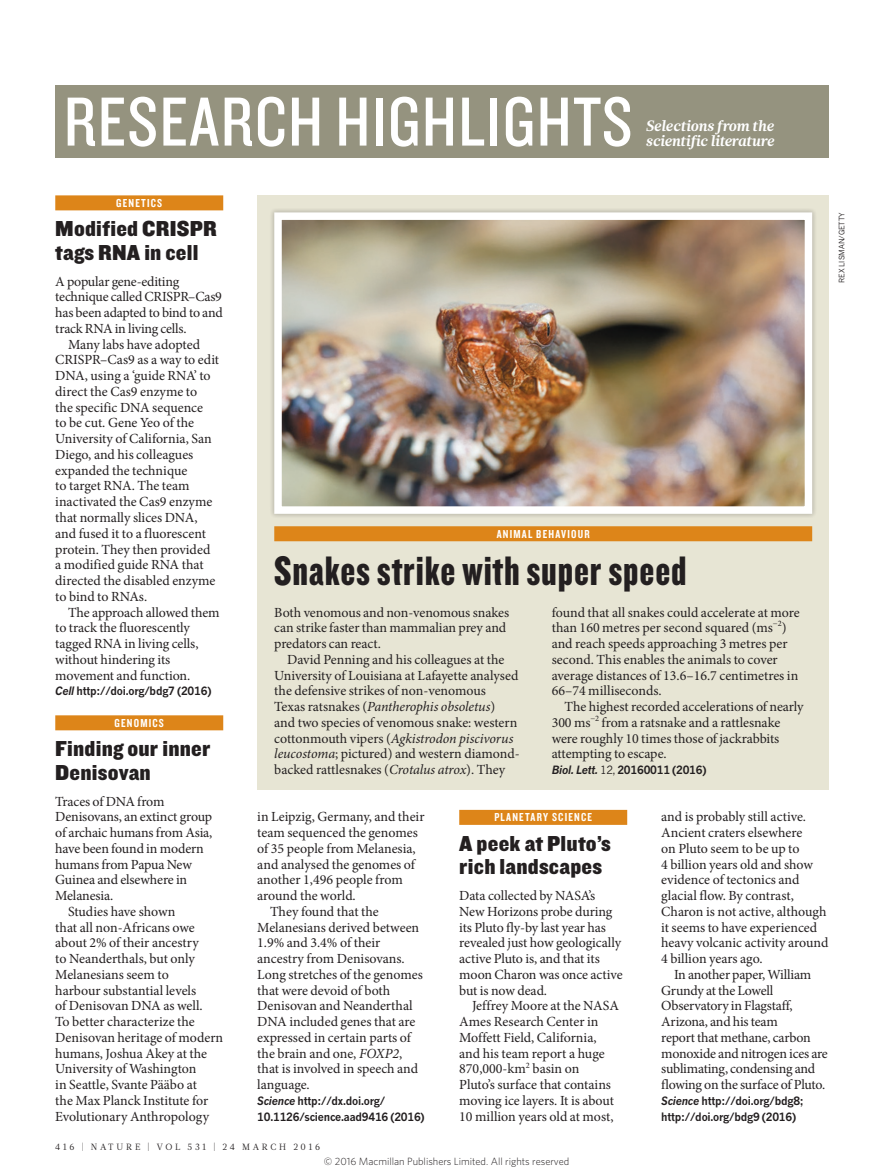
<style>
.page{position:relative;width:893px;height:1174px;background:#fff}
.page>*{position:absolute;margin:0;border:0;box-sizing:border-box;transform-origin:0 0}
.t1{font:72px "Knockout 29 Junior Ltweight";letter-spacing:.02em;color:#fff}
.BRIEFS_BOX_HEAD{font:42.75px "Knockout 69 Full Liteweight";letter-spacing:.02em;color:#231f20}
.RES_HIGH_HEAD_15{font:22.5px/23.7px "Knockout 71 Full Middlewt";letter-spacing:.01em;color:#231f20}
.t2{font:italic 700 15px/15px "Glosa Math";letter-spacing:-.005em;color:#fff}
.BODY_TEXT_R_L_INDENT{font:13.95px/15.8px "Minion Pro";letter-spacing:-.005em;color:#231f20}
.BODY_TEXT_R_L_1ST_PA{font:13.95px/15.8px "Minion Pro";letter-spacing:-.01em;color:#231f20}
.BRIEFS_SUBJECT_STRAP{font:12px "Knockout 49 Liteweight";letter-spacing:.1em;color:#fff}
.BRIEFS_PAPER{font:700 11.25px/15.8px "News Gothic MTOT";letter-spacing:-.02em;color:#231f20;scale:.95 1}
.t3{font:300 10.5px "Whitney";color:#231f20}
.t4{font:9px "Glosa Math";letter-spacing:.3em;color:#231f20}
.PIC_CREDIT{font:7.5px "News Gothic MTOT";color:#231f20}
.s1{font-style:italic}
.s2{font-weight:400}
</style>
<div class="page">
<div style="left:257px;top:195px;width:572px;height:595px;background:#e7e5d4"></div>
<div style="left:269px;top:208px;width:548px;height:310px;background:#d4d2c3"></div>
<img style="left:283px;top:221px;width:520px;height:284px">
<div style="left:274px;top:212px;width:538px;height:302px;border:8px solid #fff"></div>
<div style="left:274px;top:526px;width:538px;height:15px;background:#dd8519"></div>
<div style="left:55px;top:195px;width:168px;height:15px;background:#dd8519"></div>
<div style="left:459px;top:810px;width:168px;height:15px;background:#dd8519"></div>
<div style="left:55px;top:715px;width:168px;height:15px;background:#dd8519"></div>
<div style="left:55px;top:85px;width:774px;height:72px;background:#95937f"></div>
<h1 class="t1" style="left:64px;top:75px;width:570px">RESEARCH HIGHLIGHTS</h1>
<p class="t2" style="left:646px;top:118px;width:130px">Selections from the scientific literature</p>
<p class="BRIEFS_SUBJECT_STRAP" style="left:116px;top:195px;width:48px">GENETICS</p>
<p class="RES_HIGH_HEAD_15" style="left:55px;top:216px;width:163px">Modified CRISPR tags RNA in cell</p>
<p class="BODY_TEXT_R_L_1ST_PA" style="left:55px;top:273px;width:169px">A popular gene-editing technique called CRISPR–Cas9 has been adapted to bind to and track RNA in living cells.</p>
<p class="BODY_TEXT_R_L_INDENT" style="left:55px;top:336px;width:165px;text-indent:13px">Many labs have adopted<br>CRISPR–Cas9 as a way to edit<br>DNA, using a ‘guide RNA’ to direct the Cas9 enzyme to<br>the specific DNA sequence<br>to be cut. Gene Yeo of the<br>University of California, San<br>Diego, and his colleagues expanded the technique<br>to target RNA. The team inactivated the Cas9 enzyme that normally slices DNA, and fused it to a fluorescent protein. They then provided a modified guide RNA that directed the disabled enzyme to bind to RNAs.</p>
<p class="BODY_TEXT_R_L_INDENT" style="left:55px;top:604px;width:166px;text-indent:13px">The approach allowed them to track the fluorescently tagged RNA in living cells, without hindering its movement and function.</p>
<p class="BRIEFS_PAPER" style="left:55px;top:683px;width:166px"><span class="s1">Cell</span> http://doi.org/bdg7 (2016)</p>
<p class="BRIEFS_SUBJECT_STRAP" style="left:497px;top:526px;width:94px">ANIMAL BEHAVIOUR</p>
<p class="BRIEFS_BOX_HEAD" style="left:274px;top:544px;width:414px">Snakes strike with super speed</p>
<p class="BODY_TEXT_R_L_1ST_PA" style="left:274px;top:604px;width:236px">Both venomous and non-venomous snakes can strike faster than mammalian prey and predators can react.</p>
<p class="BODY_TEXT_R_L_INDENT" style="left:274px;top:651px;width:247px;text-indent:13px">David Penning and his colleagues at the University of Louisiana at Lafayette analysed the defensive strikes of non-venomous Texas ratsnakes (<span class="s1">Pantherophis obsoletus</span>)<br>and two species of venomous snake: western cottonmouth vipers (<span class="s1">Agkistrodon piscivorus leucostoma</span>; pictured) and western diamond&shy;backed rattlesnakes (<span class="s1">Crotalus atrox</span>). They</p>
<p class="BODY_TEXT_R_L_INDENT" style="left:552px;top:604px;width:249px">found that all snakes could accelerate at more than 160 metres per second squared (ms<sup>−2</sup>) and reach speeds approaching 3 metres per second. This enables the animals to cover average distances of 13.6–16.7 centimetres in 66–74 milliseconds.</p>
<p class="BODY_TEXT_R_L_INDENT" style="left:552px;top:699px;width:253px;text-indent:13px">The highest recorded accelerations of nearly 300 ms<sup>−2</sup> from a ratsnake and a rattlesnake were roughly 10 times those of jackrabbits attempting to escape.</p>
<p class="BRIEFS_PAPER" style="left:552px;top:762px;width:164px"><span class="s1">Biol. Lett.</span> <span class="s2">12,</span> 20160011 (2016)</p>
<p class="BRIEFS_SUBJECT_STRAP" style="left:115px;top:715px;width:51px">GENOMICS</p>
<p class="RES_HIGH_HEAD_15" style="left:55px;top:735px;width:157px">Finding our inner<br>Denisovan</p>
<p class="BODY_TEXT_R_L_1ST_PA" style="left:55px;top:793px;width:159px">Traces of DNA from<br>Denisovans, an extinct group of archaic humans from Asia, have been found in modern humans from Papua New<br>Guinea and elsewhere in<br>Melanesia.</p>
<p class="BODY_TEXT_R_L_INDENT" style="left:55px;top:903px;width:169px;text-indent:13px">Studies have shown<br>that all non-Africans owe about 2% of their ancestry<br>to Neanderthals, but only<br>Melanesians seem to<br>harbour substantial levels<br>of Denisovan DNA as well.<br>To better characterize the<br>Denisovan heritage of modern humans, Joshua Akey at the<br>University of Washington<br>in Seattle, Svante Pääbo at<br>the Max Planck Institute for<br>Evolutionary Anthropology</p>
<p class="BODY_TEXT_R_L_INDENT" style="left:257px;top:809px;width:169px">in Leipzig, Germany, and their team sequenced the genomes of 35 people from Melanesia, and analysed the genomes of another 1,496 people from around the world.</p>
<p class="BODY_TEXT_R_L_INDENT" style="left:257px;top:903px;width:167px;text-indent:13px">They found that the<br>Melanesians derived between<br>1.9% and 3.4% of their ancestry from Denisovans.<br>Long stretches of the genomes that were devoid of both<br>Denisovan and Neanderthal<br>DNA included genes that are expressed in certain parts of the brain and one, <span class="s1">FOXP2</span>, that is involved in speech and language.</p>
<p class="BRIEFS_PAPER" style="left:257px;top:1092px;width:178px"><span class="s1">Science</span> http://dx.doi.org/<br>10.1126/science.aad9416 (2016)</p>
<p class="t4" style="left:55px;top:1141px;width:267px">416 | NATURE | VOL 531 | 24 MARCH 2016</p>
<p class="BODY_TEXT_R_L_INDENT" style="left:661px;top:809px;width:169px">and is probably still active.<br>Ancient craters elsewhere<br>on Pluto seem to be up to<br>4 billion years old and show evidence of tectonics and glacial flow. By contrast,<br>Charon is not active, although it seems to have experienced heavy volcanic activity around<br>4 billion years ago.</p>
<p class="BODY_TEXT_R_L_INDENT" style="left:661px;top:966px;width:168px;text-indent:13px">In another paper, William<br>Grundy at the Lowell<br>Observatory in Flagstaff,<br>Arizona, and his team<br>report that methane, carbon monoxide and nitrogen ices are sublimating, condensing and flowing on the surface of Pluto.</p>
<p class="BRIEFS_PAPER" style="left:661px;top:1092px;width:152px"><span class="s1">Science</span> http://doi.org/bdg8; http://doi.org/bdg9 (2016)</p>
<p class="BRIEFS_SUBJECT_STRAP" style="left:494px;top:809px;width:99px">PLANETARY SCIENCE</p>
<p class="RES_HIGH_HEAD_15" style="left:459px;top:830px;width:153px">A peek at Pluto’s rich landscapes</p>
<p class="BODY_TEXT_R_L_1ST_PA" style="left:459px;top:888px;width:165px">Data collected by NASA’s<br>New Horizons probe during its Pluto fly-by last year has revealed just how geologically active Pluto is, and that its moon Charon was once active but is now dead.</p>
<p class="BODY_TEXT_R_L_INDENT" style="left:459px;top:998px;width:161px;text-indent:13px">Jeffrey Moore at the NASA<br>Ames Research Center in<br>Moffett Field, California, and his team report a huge<br>870,000-km<sup>2</sup> basin on<br>Pluto’s surface that contains moving ice layers. It is about<br>10 million years old at most,</p>
<p class="t3" style="left:324px;top:1154px;width:247px">© 2016 Macmillan Publishers Limited. All rights reserved</p>
<p class="PIC_CREDIT" style="left:837px;top:283px;width:72px;rotate:-90deg">REX LISMAN/GETTY</p>
</div>
